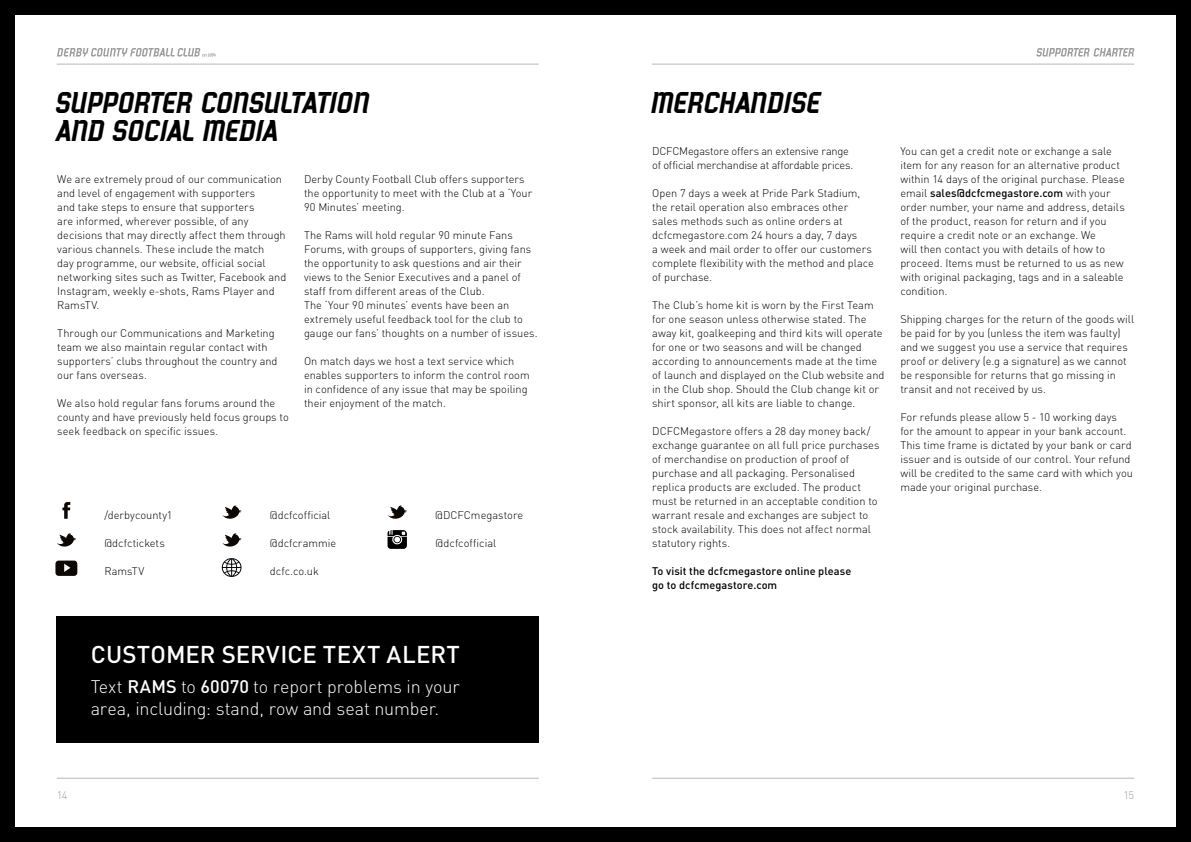
<style>
.page{position:relative;width:1191px;height:842px;background:#fff}
.page>*{position:absolute;margin:0;border:0;box-sizing:border-box;transform-origin:0 0}
.t1{font:30px/28px "BBGDCFC Typeface";letter-spacing:.01em;color:#000;scale:1.04 1}
.t2{font:500 24px "DINOT";letter-spacing:.005em;color:#fff}
.t3{font:300 18px/21.6px "DINOT";letter-spacing:-.005em;color:#fff}
.t4{font:300 11px/14px "DINOT";color:#000}
.t5{font:300 11px/14px "DINOT";letter-spacing:-.02em;color:#000}
.t6{font:500 11px/14px "DINOT";letter-spacing:.005em;color:#000}
.t7{font:300 11px "DINOT";color:#9d9d9c}
.s1{font-weight:500}
</style>
<div class="page">
<div style="left:0;top:0;width:14px;height:842px;background:#000"></div>
<div style="left:0;top:0;width:1191px;height:14px;background:#000"></div>
<div style="left:0;top:828px;width:1191px;height:14px;background:#000"></div>
<div style="left:1176px;top:0;width:15px;height:842px;background:#000"></div>
<svg style="left:387px;top:530px;width:20px;height:19px"></svg>
<svg style="left:62px;top:502px;width:8px;height:17px"></svg>
<svg style="left:55px;top:561px;width:22px;height:15px"></svg>
<svg style="left:222px;top:558px;width:19px;height:19px"></svg>
<div style="left:57px;top:617px;width:482px;height:126px;background:#000"></div>
<svg style="left:222px;top:505px;width:19px;height:14px"></svg>
<svg style="left:222px;top:533px;width:19px;height:14px"></svg>
<svg style="left:388px;top:505px;width:19px;height:14px"></svg>
<svg style="left:57px;top:533px;width:19px;height:14px"></svg>
<hr style="left:57px;top:778px;width:482px;height:1px;background:#bab6b5">
<hr style="left:57px;top:64px;width:482px;height:1px;background:#bab6b5">
<hr style="left:652px;top:778px;width:482px;height:1px;background:#bab6b5">
<hr style="left:652px;top:64px;width:482px;height:1px;background:#bab6b5">
<svg style="left:57px;top:48px;width:159px;height:9px"></svg>
<svg style="left:1036px;top:48px;width:98px;height:9px"></svg>
<h1 class="t1" style="left:57px;top:88px;width:303px">SUPPORTER CONSULTATION<br>AND SOCIAL MEDIA</h1>
<h1 class="t1" style="left:652px;top:88px;width:164px">MERCHANDISE</h1>
<p class="t4" style="left:57px;top:171px;width:230px">We are extremely proud of our communication and level of engagement with supporters<br>and take steps to ensure that supporters<br>are informed, wherever possible, of any decisions that may directly affect them through various channels. These include the match<br>day programme, our website, official social networking sites such as Twitter, Facebook and Instagram, weekly e-shots, Rams Player and RamsTV.</p>
<p class="t4" style="left:57px;top:325px;width:222px">Through our Communications and Marketing team we also maintain regular contact with supporters’ clubs throughout the country and our fans overseas.</p>
<p class="t4" style="left:57px;top:395px;width:233px">We also hold regular fans forums around the county and have previously held focus groups to seek feedback on specific issues.</p>
<p class="t4" style="left:304px;top:171px;width:230px">Derby County Football Club offers supporters the opportunity to meet with the Club at a ‘Your<br>90 Minutes’ meeting.</p>
<p class="t4" style="left:304px;top:227px;width:235px">The Rams will hold regular 90 minute Fans Forums, with groups of supporters, giving fans the opportunity to ask questions and air their views to the Senior Executives and a panel of staff from different areas of the Club.<br>The ‘Your 90 minutes’ events have been an extremely useful feedback tool for the club to gauge our fans’ thoughts on a number of issues.</p>
<p class="t4" style="left:304px;top:354px;width:227px">On match days we host a text service which enables supporters to inform the control room in confidence of any issue that may be spoiling their enjoyment of the match.</p>
<p class="t4" style="left:104px;top:507px;width:70px">/derbycounty1</p>
<p class="t4" style="left:270px;top:507px;width:62px">@dcfcofficial</p>
<p class="t4" style="left:435px;top:507px;width:90px">@DCFCmegastore</p>
<p class="t4" style="left:104px;top:535px;width:62px">@dcfctickets</p>
<p class="t4" style="left:270px;top:535px;width:68px">@dcfcrammie</p>
<p class="t4" style="left:435px;top:535px;width:62px">@dcfcofficial</p>
<p class="t4" style="left:104px;top:563px;width:41px">RamsTV</p>
<p class="t4" style="left:270px;top:563px;width:50px">dcfc.co.uk</p>
<p class="t5" style="left:652px;top:143px;width:203px">DCFCMegastore offers an extensive range of official merchandise at affordable prices.</p>
<p class="t4" style="left:652px;top:185px;width:223px">Open 7 days a week at Pride Park Stadium, the retail operation also embraces other sales methods such as online orders at dcfcmegastore.com 24 hours a day, 7 days<br>a week and mail order to offer our customers complete flexibility with the method and place of purchase.</p>
<p class="t4" style="left:652px;top:297px;width:234px">The Club’s home kit is worn by the First Team for one season unless otherwise stated. The away kit, goalkeeping and third kits will operate for one or two seasons and will be changed according to announcements made at the time of launch and displayed on the Club website and in the Club shop. Should the Club change kit or shirt sponsor, all kits are liable to change.</p>
<p class="t4" style="left:652px;top:423px;width:229px">DCFCMegastore offers a 28 day money back/ exchange guarantee on all full price purchases of merchandise on production of proof of purchase and all packaging. Personalised replica products are excluded. The product must be returned in an acceptable condition to warrant resale and exchanges are subject to stock availability. This does not affect normal statutory rights.</p>
<p class="t6" style="left:652px;top:563px;width:201px">To visit the dcfcmegastore online please go to dcfcmegastore.com</p>
<p class="t4" style="left:900px;top:143px;width:226px">You can get a credit note or exchange a sale item for any reason for an alternative product within 14 days of the original purchase. Please email <span class="s1">sales@dcfcmegastore.com</span> with your order number, your name and address, details of the product, reason for return and if you require a credit note or an exchange. We<br>will then contact you with details of how to proceed. Items must be returned to us as new with original packaging, tags and in a saleable condition.</p>
<p class="t4" style="left:900px;top:312px;width:235px">Shipping charges for the return of the goods will be paid for by you (unless the item was faulty) and we suggest you use a service that requires proof or delivery (e.g a signature) as we cannot be responsible for returns that go missing in transit and not received by us.</p>
<p class="t4" style="left:900px;top:410px;width:234px">For refunds please allow 5 - 10 working days for the amount to appear in your bank account.<br>This time frame is dictated by your bank or card issuer and is outside of our control. Your refund will be credited to the same card with which you made your original purchase.</p>
<h2 class="t2" style="left:91px;top:639px;width:371px">CUSTOMER SERVICE TEXT ALERT</h2>
<h3 class="t3" style="left:91px;top:675px;width:370px">Text <span class="s1">RAMS</span> to <span class="s1">60070</span> to report problems in your area, including: stand, row and seat number.</h3>
<p class="t7" style="left:57px;top:788px;width:12px">14</p>
<p class="t7" style="left:1123px;top:788px;width:12px">15</p>
</div>
